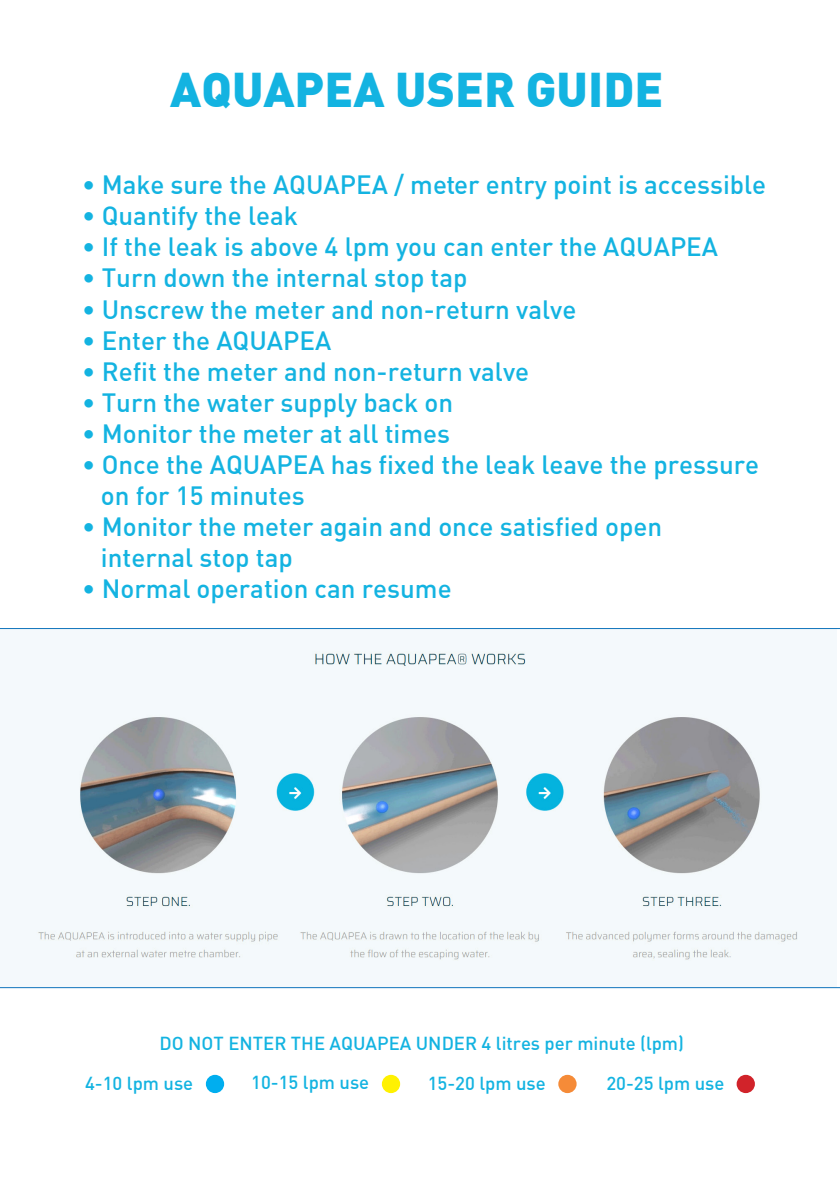
<style>
.page{position:relative;width:840px;height:1191px;background:#fff}
.page>*{position:absolute;margin:0;border:0;box-sizing:border-box;transform-origin:0 0}
.t1{font:900 47.6px "DIN";color:#13b3e1}
.t2{font:500 26px/31px "DIN";color:#13b3e1}
.t3{font:500 18.4px/40px "DIN";color:#13b3e1}
</style>
<div class="page">
<div style="left:206px;top:1074px;width:18px;height:19px;background:#00aeef;border-radius:50%"></div>
<div style="left:558px;top:1074px;width:18px;height:19px;background:#f58b38;border-radius:50%"></div>
<div style="left:381px;top:1074px;width:19px;height:19px;background:#fff101;border-radius:50%"></div>
<div style="left:736px;top:1074px;width:18px;height:19px;background:#d1232a;border-radius:50%"></div>
<svg style="left:0;top:628px;width:839px;height:360px"></svg>
<h1 class="t1" style="left:170px;top:58px;width:494px">AQUAPEA USER GUIDE</h1>
<p class="t2" style="left:82px;top:168px;width:685px">• Make sure the AQUAPEA / meter entry point is accessible</p>
<p class="t2" style="left:82px;top:199px;width:217px">• Quantify the leak</p>
<p class="t2" style="left:82px;top:230px;width:637px">• If the leak is above 4 lpm you can enter the AQUAPEA</p>
<p class="t2" style="left:82px;top:262px;width:386px">• Turn down the internal stop tap</p>
<p class="t2" style="left:82px;top:293px;width:495px">• Unscrew the meter and non-return valve</p>
<p class="t2" style="left:82px;top:324px;width:250px">• Enter the AQUAPEA</p>
<p class="t2" style="left:82px;top:355px;width:448px">• Refit the meter and non-return valve</p>
<p class="t2" style="left:82px;top:386px;width:372px">• Turn the water supply back on</p>
<p class="t2" style="left:82px;top:417px;width:369px">• Monitor the meter at all times</p>
<p class="t2" style="left:101px;top:448px;width:659px;text-indent:-19px">• Once the AQUAPEA has fixed the leak leave the pressure on for 15 minutes</p>
<p class="t2" style="left:101px;top:510px;width:562px;text-indent:-19px">• Monitor the meter again and once satisfied open internal stop tap</p>
<p class="t2" style="left:82px;top:572px;width:371px">• Normal operation can resume</p>
<p class="t3" style="left:85px;top:1023px;width:600px;text-indent:74px">DO NOT ENTER THE AQUAPEA UNDER 4 litres per minute (lpm)<br>4-10 lpm use</p>
<p class="t3" style="left:251px;top:1062px;width:119px">10-15 lpm use</p>
<p class="t3" style="left:427px;top:1063px;width:119px">15-20 lpm use</p>
<p class="t3" style="left:606px;top:1063px;width:119px">20-25 lpm use</p>
</div>
